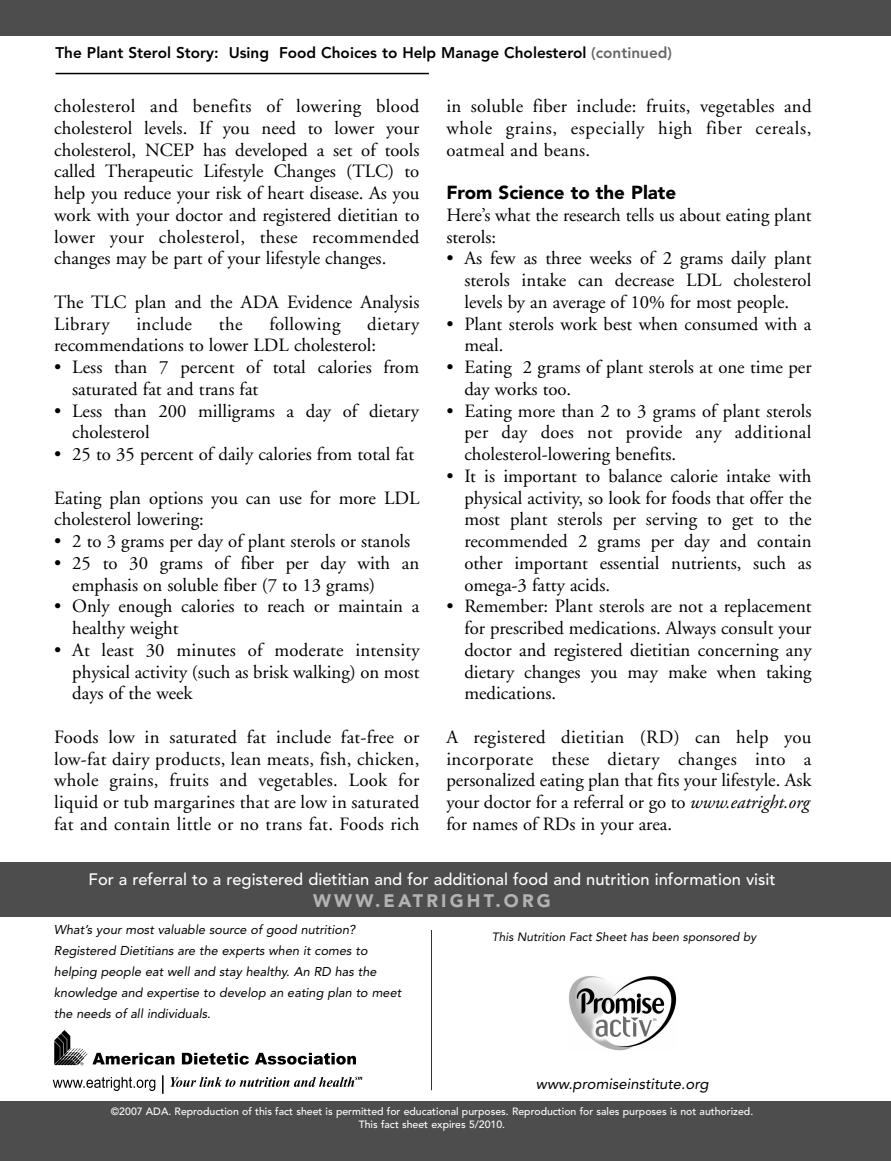
<style>
.page{position:relative;width:891px;height:1161px;background:#fff}
.page>*{position:absolute;margin:0;border:0;box-sizing:border-box;transform-origin:0 0}
.t1{font:18.75px/21.8px "Adobe Garamond";color:#000}
.t2{font:900 18.75px "Avenir";color:#000}
.t3{font:18.75px "Adobe Garamond";letter-spacing:.02em;color:#000}
.t4{font:900 18px "Avenir";letter-spacing:.175em;color:#b3b3b3}
.t5{font:500 16.5px "Avenir";color:#fff}
.t6{font:800 15.3px "Avenir";color:#000}
.t7{font:italic 15px "Avenir LT Std";color:#000}
.t8{font:italic 12.75px/21px "Avenir LT Std";color:#000}
.t9{font:italic 12px "Avenir LT Std";color:#000}
.t10{font:500 10.5px/13px "Avenir";color:#fff;text-align:center}
.s1{color:#666}
.s2{font-style:italic}
</style>
<div class="page">
<hr style="left:56px;top:73px;width:373px;height:1px;background:#000">
<div style="left:0;top:0;width:891px;height:36px;background:#4d4d4d"></div>
<div style="left:0;top:863px;width:891px;height:54px;background:#4d4d4d"></div>
<img style="left:54px;top:1031px;width:34px;height:35px">
<img style="left:92px;top:1052px;width:264px;height:13px">
<img style="left:170px;top:1076px;width:193px;height:11px">
<img style="left:52px;top:1077px;width:104px;height:13px">
<svg style="left:162px;top:1075px;width:2px;height:19px"></svg>
<div style="left:0;top:1101px;width:891px;height:60px;background:#4d4d4d"></div>
<hr style="left:431px;top:930px;width:1px;height:160px;background:#333">
<img style="left:569px;top:976px;width:108px;height:74px">
<p class="t6" style="left:56px;top:47px;width:618px">The Plant Sterol Story: Using Food Choices to Help Manage Cholesterol <span class="s1">(continued)</span></p>
<p class="t1" style="left:54px;top:97px;width:367px;text-align:justify">cholesterol and benefits of lowering blood cholesterol levels. If you need to lower your cholesterol, NCEP has developed a set of tools called Therapeutic Lifestyle Changes (TLC) to help you reduce your risk of heart disease. As you work with your doctor and registered dietitian to lower your cholesterol, these recommended changes may be part of your lifestyle changes.</p>
<p class="t1" style="left:54px;top:293px;width:367px">The TLC plan and the ADA Evidence Analysis<br>Library</p>
<p class="t1" style="left:54px;top:314px;width:367px;text-indent:313px">dietary recommendations to lower LDL cholesterol:</p>
<p class="t1" style="left:72px;top:358px;width:349px;text-indent:-18px">• Less than 7 percent of total calories from saturated fat and trans fat</p>
<p class="t1" style="left:72px;top:401px;width:348px;text-indent:-18px">• Less than 200 milligrams a day of dietary cholesterol</p>
<p class="t1" style="left:54px;top:445px;width:362px">• 25 to 35 percent of daily calories from total fat</p>
<p class="t1" style="left:54px;top:488px;width:367px">Eating plan options you can use for more LDL cholesterol lowering:</p>
<p class="t1" style="left:54px;top:532px;width:358px">• 2 to 3 grams per day of plant sterols or stanols</p>
<p class="t1" style="left:72px;top:554px;width:349px;text-indent:-18px">• 25 to 30 grams of fiber per day with an emphasis on soluble fiber (7 to 13 grams)</p>
<p class="t1" style="left:72px;top:597px;width:349px;text-indent:-18px">• Only enough calories to reach or maintain a healthy weight</p>
<p class="t1" style="left:72px;top:641px;width:349px;text-align:justify;text-indent:-18px">• At least 30 minutes of moderate intensity physical activity (such as brisk walking) on most days of the week</p>
<p class="t1" style="left:54px;top:728px;width:367px;text-align:justify">Foods low in saturated fat include fat-free or low-fat dairy products, lean meats, fish, chicken, whole grains, fruits and vegetables. Look for liquid or tub margarines that are low in saturated fat and contain little or no trans fat. Foods rich</p>
<p class="t3" style="left:136px;top:316px;width:57px">include</p>
<p class="t1" style="left:219px;top:314px;width:25px">the</p>
<p class="t3" style="left:269px;top:316px;width:73px">following</p>
<p class="t1" style="left:446px;top:97px;width:367px;text-align:justify">in soluble fiber include: fruits, vegetables and whole grains, especially high fiber cereals, oatmeal and beans.</p>
<p class="t2" style="left:446px;top:185px;width:231px">From Science to the Plate</p>
<p class="t1" style="left:446px;top:206px;width:367px">Here’s what the research tells us about eating plant sterols:</p>
<p class="t1" style="left:464px;top:249px;width:349px;text-align:justify;text-indent:-18px">• As few as three weeks of 2 grams daily plant sterols intake can decrease LDL cholesterol levels by an average of 10% for most people.</p>
<p class="t1" style="left:464px;top:314px;width:349px;text-indent:-18px">• Plant sterols work best when consumed with a meal.</p>
<p class="t1" style="left:464px;top:358px;width:349px;text-indent:-18px">• Eating 2 grams of plant sterols at one time per day works too.</p>
<p class="t1" style="left:464px;top:401px;width:349px;text-align:justify;text-indent:-18px">• Eating more than 2 to 3 grams of plant sterols per day does not provide any additional cholesterol-lowering benefits.</p>
<p class="t1" style="left:464px;top:467px;width:349px;text-align:justify;text-indent:-18px">• It is important to balance calorie intake with physical activity, so look for foods that offer the most plant sterols per serving to get to the recommended 2 grams per day and contain other important essential nutrients, such as omega-3 fatty acids.</p>
<p class="t1" style="left:464px;top:597px;width:349px;text-align:justify;text-indent:-18px">• Remember: Plant sterols are not a replacement for prescribed medications. Always consult your doctor and registered dietitian concerning any dietary changes you may make when taking medications.</p>
<p class="t1" style="left:446px;top:728px;width:367px;text-align:justify">A registered dietitian (RD) can help you incorporate these dietary changes into a personalized eating plan that fits your lifestyle. Ask your doctor for a referral or go to <span class="s2">www.eatright.org </span>for names of RDs in your area.</p>
<p class="t5" style="left:89px;top:872px;width:689px">For a referral to a registered dietitian and for additional food and nutrition information visit</p>
<p class="t4" style="left:313px;top:893px;width:239px">WWW.EATRIGHT.ORG</p>
<p class="t8" style="left:54px;top:921px;width:349px">What’s your most valuable source of good nutrition?<br>Registered Dietitians are the experts when it comes to helping people eat well and stay healthy. An RD has the knowledge and expertise to develop an eating plan to meet the needs of all individuals.</p>
<p class="t9" style="left:492px;top:932px;width:266px">This Nutrition Fact Sheet has been sponsored by</p>
<p class="t7" style="left:536px;top:1077px;width:174px">www.promiseinstitute.org</p>
<p class="t10" style="left:111px;top:1106px;width:644px">©2007 ADA. Reproduction of this fact sheet is permitted for educational purposes. Reproduction for sales purposes is not authorized.<br>This fact sheet expires 5/2010.</p>
</div>
